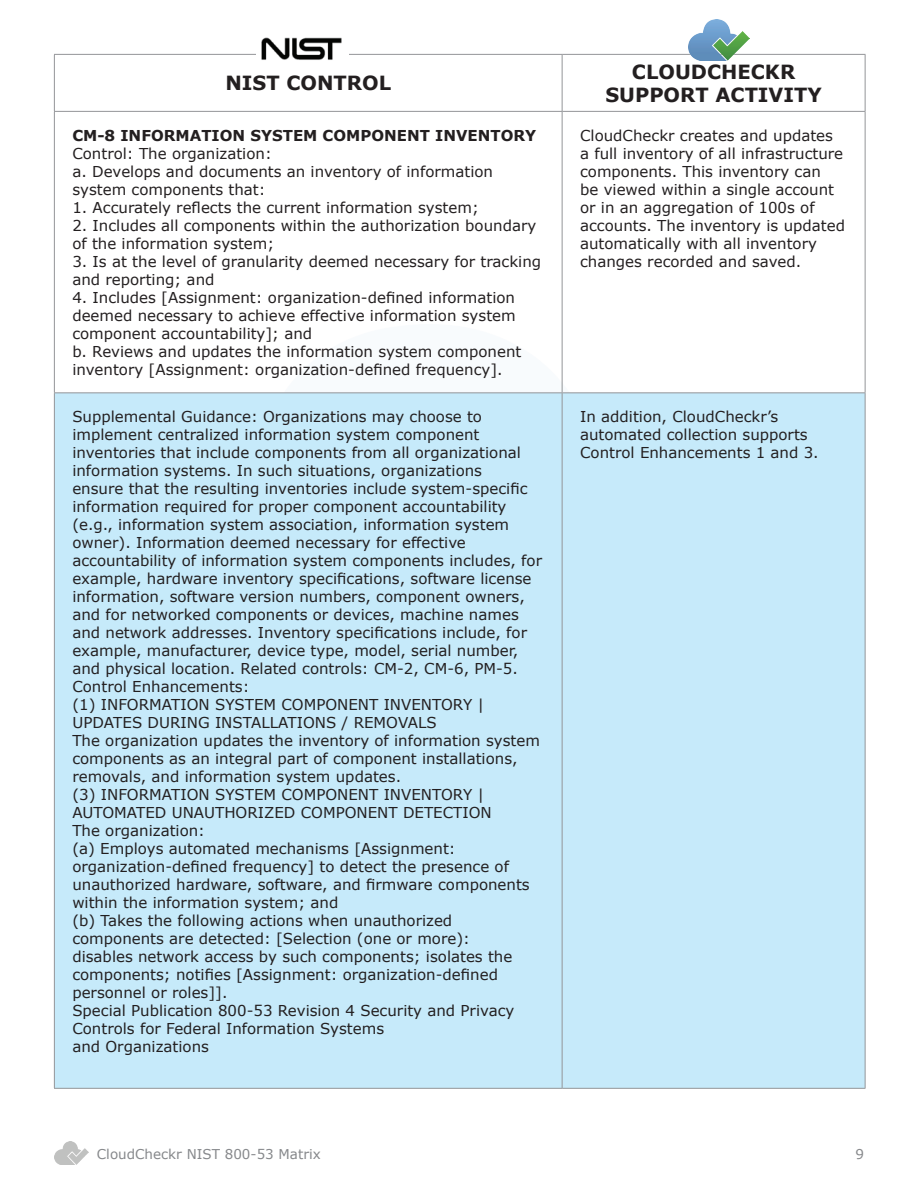
<style>
.page{position:relative;width:918px;height:1188px;background:#fff}
.page>*{position:absolute;margin:0;border:0;box-sizing:border-box;transform-origin:0 0}
.t1{font:700 19.5px/23.4px "Verdana";color:#231f20;text-align:center}
.t2{font:15px/18px "Verdana";color:#231f20}
.t3{font:700 15px "Verdana";color:#231f20}
.t4{font:13.5px "Verdana";color:#86888b}
</style>
<div class="page">
<img style="left:54px;top:1142px;width:35px;height:23px">
<div style="left:55px;top:393px;width:810px;height:695px;background:#c6eafa"></div>
<hr style="left:54px;top:112px;width:1px;height:280px;background:#939598">
<hr style="left:562px;top:112px;width:1px;height:280px;background:#939598">
<hr style="left:865px;top:112px;width:1px;height:280px;background:#939598">
<hr style="left:54px;top:392px;width:508px;height:1px;background:#939598">
<hr style="left:54px;top:393px;width:1px;height:695px;background:#939598">
<hr style="left:562px;top:392px;width:304px;height:1px;background:#939598">
<hr style="left:562px;top:393px;width:1px;height:695px;background:#939598">
<hr style="left:865px;top:393px;width:1px;height:695px;background:#939598">
<hr style="left:54px;top:1088px;width:508px;height:1px;background:#939598">
<hr style="left:562px;top:1088px;width:304px;height:1px;background:#939598">
<hr style="left:54px;top:54px;width:508px;height:1px;background:#939598">
<hr style="left:54px;top:55px;width:1px;height:56px;background:#939598">
<hr style="left:562px;top:54px;width:304px;height:1px;background:#939598">
<hr style="left:562px;top:55px;width:1px;height:56px;background:#939598">
<hr style="left:865px;top:55px;width:1px;height:56px;background:#939598">
<hr style="left:54px;top:111px;width:508px;height:1px;background:#939598">
<hr style="left:562px;top:111px;width:304px;height:1px;background:#939598">
<img style="left:256px;top:37px;width:92px;height:23px">
<img style="left:688px;top:20px;width:61px;height:40px">
<h1 class="t1" style="left:225px;top:71px;width:167px">NIST CONTROL</h1>
<h1 class="t1" style="left:605px;top:59px;width:218px">CLOUDCHECKR<br>SUPPORT ACTIVITY</h1>
<p class="t3" style="left:72px;top:125px;width:465px">CM-8 INFORMATION SYSTEM COMPONENT INVENTORY</p>
<p class="t2" style="left:72px;top:144px;width:422px">Control: The organization:<br>a. Develops and documents an inventory of information system components that:</p>
<p class="t2" style="left:72px;top:198px;width:408px">1. Accurately reflects the current information system;</p>
<p class="t2" style="left:72px;top:216px;width:466px">2. Includes all components within the authorization boundary of the information system;</p>
<p class="t2" style="left:72px;top:252px;width:470px">3. Is at the level of granularity deemed necessary for tracking and reporting; and</p>
<p class="t2" style="left:72px;top:288px;width:451px">4. Includes [Assignment: organization-defined information deemed necessary to achieve effective information system component accountability]; and<br>b. Reviews and updates the information system component inventory [Assignment: organization-defined frequency].</p>
<p class="t2" style="left:580px;top:126px;width:266px">CloudCheckr creates and updates a full inventory of all infrastructure components. This inventory can<br>be viewed within a single account or in an aggregation of 100s of accounts. The inventory is updated automatically with all inventory changes recorded and saved.</p>
<p class="t2" style="left:72px;top:408px;width:471px">Supplemental Guidance: Organizations may choose to implement centralized information system component inventories that include components from all organizational information systems. In such situations, organizations<br>ensure that the resulting inventories include system-specific information required for proper component accountability (e.g., information system association, information system owner). Information deemed necessary for effective accountability of information system components includes, for example, hardware inventory specifications, software license information, software version numbers, component owners, and for networked components or devices, machine names and network addresses. Inventory specifications include, for example, manufacturer, device type, model, serial number, and physical location. Related controls: CM-2, CM-6, PM-5.<br>Control Enhancements:<br>(1) INFORMATION SYSTEM COMPONENT INVENTORY | UPDATES DURING INSTALLATIONS / REMOVALS<br>The organization updates the inventory of information system components as an integral part of component installations, removals, and information system updates.<br>(3) INFORMATION SYSTEM COMPONENT INVENTORY | AUTOMATED UNAUTHORIZED COMPONENT DETECTION<br>The organization:<br>(a) Employs automated mechanisms [Assignment: organization-defined frequency] to detect the presence of unauthorized hardware, software, and firmware components within the information system; and<br>(b) Takes the following actions when unauthorized components are detected: [Selection (one or more):<br>disables network access by such components; isolates the components; notifies [Assignment: organization-defined personnel or roles]].<br>Special Publication 800-53 Revision 4 Security and Privacy Controls for Federal Information Systems<br>and Organizations</p>
<p class="t2" style="left:580px;top:408px;width:240px">In addition, CloudCheckr’s automated collection supports<br>Control Enhancements 1 and 3.</p>
<p class="t4" style="left:97px;top:1145px;width:225px">CloudCheckr NIST 800-53 Matrix</p>
<p class="t4" style="left:855px;top:1145px;width:10px">9</p>
</div>
